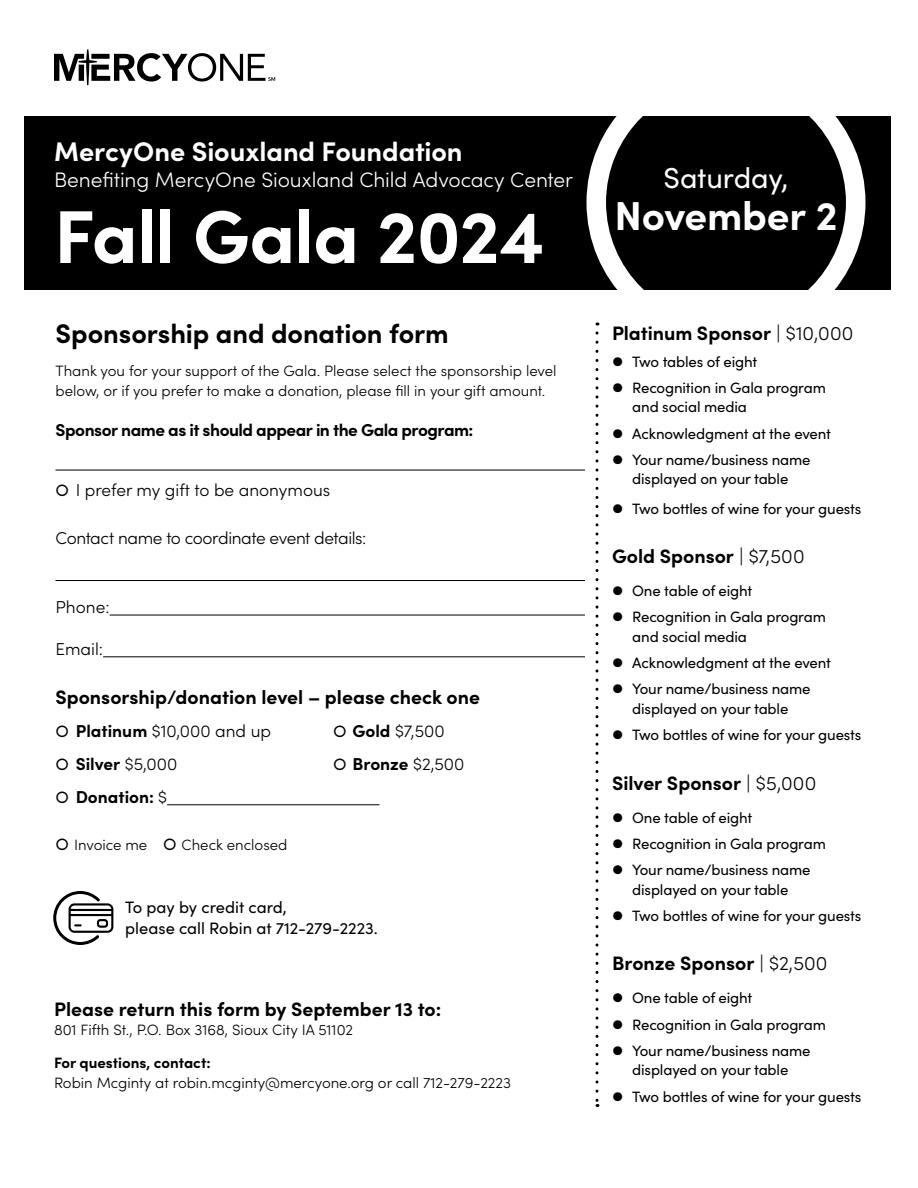
<style>
.page{position:relative;width:918px;height:1188px;background:#fff}
.page>*{position:absolute;margin:0;border:0;box-sizing:border-box;transform-origin:0 0}
.t1{font:700 75px "Sofia Pro";letter-spacing:-.015em;color:#fff}
.t2{font:700 40.5px "Sofia Pro";letter-spacing:-.005em;color:#fff}
.t3{font:28.95px "Sofia Pro";letter-spacing:-.005em;color:#fff}
.t4{font:700 27px "Sofia Pro";letter-spacing:-.005em;color:#fff}
.t5{font:700 27px "Sofia Pro";letter-spacing:-.005em;color:#000}
.t6{font:300 21px "Sofia Pro";letter-spacing:-.005em;color:#fff}
.t7{font:700 19.5px "Sofia Pro";color:#000}
.t8{font:300 17.25px "Sofia Pro";letter-spacing:-.01em;color:#000}
.t9{font:700 17.25px "Sofia Pro";letter-spacing:-.03em;color:#000}
.t10{font:700 17.25px "Sofia Pro";color:#000}
.t11{font:16.5px/21px "Sofia Pro";color:#000}
.t12{font:15px/26.2px "Sofia Pro";letter-spacing:-.01em;color:#000}
.t13{font:300 15px/19.5px "Sofia Pro";color:#000}
.t14{font:700 15px "Sofia Pro";color:#000}
.s1{font-weight:400;font-size:19.5px}
.s2{font-weight:700}
.s3{font-weight:300}
</style>
<div class="page">
<hr style="left:56px;top:470px;width:529px;height:1px;background:#000">
<hr style="left:56px;top:580px;width:529px;height:1px;background:#000">
<hr style="left:110px;top:615px;width:475px;height:1px;background:#000">
<hr style="left:103px;top:657px;width:482px;height:1px;background:#000">
<hr style="left:167px;top:804px;width:212px;height:1px;background:#000">
<svg style="left:53px;top:891px;width:60px;height:54px"></svg>
<div style="left:25px;top:116px;width:866px;height:173px;background:#000"></div>
<svg style="left:587px;top:116px;width:279px;height:226px"></svg>
<svg style="left:54px;top:50px;width:221px;height:35px"></svg>
<svg style="left:596px;top:333px;width:2px;height:774px"></svg>
<h3 class="t4" style="left:54px;top:131px;width:410px">MercyOne Siouxland Foundation</h3>
<h3 class="t6" style="left:54px;top:164px;width:521px">Benefiting MercyOne Siouxland Child Advocacy Center</h3>
<h1 class="t1" style="left:54px;top:179px;width:492px">Fall Gala 2024</h1>
<h3 class="t5" style="left:56px;top:313px;width:395px">Sponsorship and donation form</h3>
<p class="t13" style="left:56px;top:360px;width:503px">Thank you for your support of the Gala. Please select the sponsorship level below, or if you prefer to make a donation, please fill in your gift amount.</p>
<p class="t9" style="left:56px;top:416px;width:419px">Sponsor name as it should appear in the Gala program:</p>
<p class="t8" style="left:56px;top:478px;width:276px"><span class="s1">☐</span> I prefer my gift to be anonymous</p>
<p class="t8" style="left:55px;top:526px;width:312px">Contact name to coordinate event details:</p>
<p class="t8" style="left:55px;top:595px;width:56px">Phone:</p>
<p class="t8" style="left:55px;top:637px;width:49px">Email:</p>
<h3 class="t7" style="left:56px;top:682px;width:426px">Sponsorship/donation level – please check one</h3>
<p class="t8" style="left:56px;top:719px;width:217px"><span class="s1">☐</span> <span class="s2">Platinum</span> $10,000 and up</p>
<p class="t8" style="left:333px;top:719px;width:113px"><span class="s1">☐</span> <span class="s2">Gold</span> $7,500</p>
<p class="t9" style="left:56px;top:751px;width:123px"><span class="s1">☐</span> Silver <span class="s3">$5,000</span></p>
<p class="t9" style="left:333px;top:751px;width:133px"><span class="s1">☐</span> Bronze <span class="s3">$2,500</span></p>
<p class="t10" style="left:56px;top:784px;width:113px"><span class="s1">☐</span> Donation: <span class="s3">$</span></p>
<p class="t13" style="left:56px;top:834px;width:233px"><span class="s1">☐</span> Invoice me <span class="s1">☐</span> Check enclosed</p>
<p class="t11" style="left:125px;top:896px;width:254px">To pay by credit card,<br>please call Robin at 712-279-2223.</p>
<h3 class="t7" style="left:54px;top:994px;width:389px">Please return this form by September 13 to:</h3>
<p class="t13" style="left:54px;top:1019px;width:301px">801 Fifth St., P.O. Box 3168, Sioux City IA 51102</p>
<p class="t14" style="left:54px;top:1051px;width:158px">For questions, contact:</p>
<p class="t13" style="left:54px;top:1072px;width:459px">Robin Mcginty at robin.mcginty@mercyone.org or call 712-279-2223</p>
<h3 class="t3" style="left:664px;top:157px;width:126px">Saturday,</h3>
<h2 class="t2" style="left:614px;top:185px;width:225px">November 2</h2>
<h3 class="t7" style="left:612px;top:319px;width:243px">Platinum Sponsor <span class="s3">| $10,000</span></h3>
<p class="t12" style="left:612px;top:347px;width:215px"><span class="s3">⬤</span> Two tables of eight<br><span class="s3">⬤</span> Recognition in Gala program</p>
<p class="t12" style="left:612px;top:393px;width:221px;text-indent:20px">and social media<br><span class="s3">⬤</span> Acknowledgment at the event <span class="s3">⬤</span> Your name/business name</p>
<p class="t12" style="left:612px;top:464px;width:251px;line-height:29.2px;text-indent:20px">displayed on your table<br><span class="s3">⬤</span> Two bottles of wine for your guests</p>
<h3 class="t7" style="left:612px;top:541px;width:194px">Gold Sponsor <span class="s3">| $7,500</span></h3>
<p class="t12" style="left:612px;top:577px;width:215px"><span class="s3">⬤</span> One table of eight<br><span class="s3">⬤</span> Recognition in Gala program</p>
<p class="t12" style="left:612px;top:623px;width:221px;text-indent:20px">and social media<br><span class="s3">⬤</span> Acknowledgment at the event <span class="s3">⬤</span> Your name/business name</p>
<p class="t12" style="left:612px;top:695px;width:251px;text-indent:20px">displayed on your table<br><span class="s3">⬤</span> Two bottles of wine for your guests</p>
<h3 class="t7" style="left:612px;top:768px;width:206px">Silver Sponsor <span class="s3">| $5,000</span></h3>
<p class="t12" style="left:612px;top:803px;width:215px"><span class="s3">⬤</span> One table of eight<br><span class="s3">⬤</span> Recognition in Gala program <span class="s3">⬤</span> Your name/business name</p>
<p class="t12" style="left:612px;top:875px;width:251px;text-indent:20px">displayed on your table<br><span class="s3">⬤</span> Two bottles of wine for your guests</p>
<h3 class="t7" style="left:612px;top:949px;width:217px">Bronze Sponsor <span class="s3">| $2,500</span></h3>
<p class="t12" style="left:612px;top:984px;width:215px"><span class="s3">⬤</span> One table of eight<br><span class="s3">⬤</span> Recognition in Gala program <span class="s3">⬤</span> Your name/business name</p>
<p class="t12" style="left:612px;top:1056px;width:251px;text-indent:20px">displayed on your table<br><span class="s3">⬤</span> Two bottles of wine for your guests</p>
</div>
